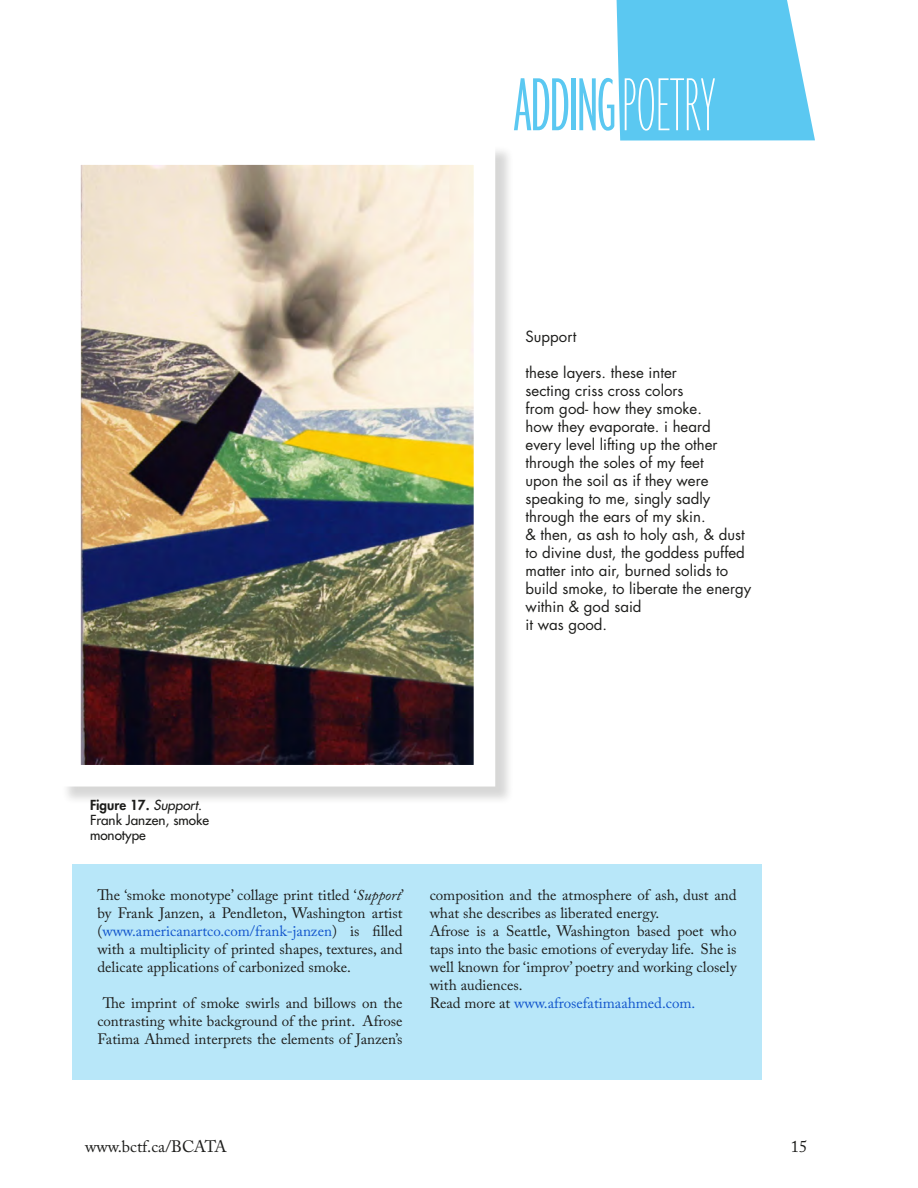
<style>
.page{position:relative;width:918px;height:1188px;background:#fff}
.page>*{position:absolute;margin:0;border:0;box-sizing:border-box;transform-origin:0 0}
.t1{font:300 ultra-condensed 81.45px "Agenda";letter-spacing:-.02em;color:#5bc8f1}
.t2{font:16.5px "Adobe Caslon Pro";color:#1d1d1b}
.Body{font:15px/18px "Adobe Caslon Pro";color:#1d1d1b;text-align:justify}
.Body-2{font:15px "Futura Std";color:#1d1d1b}
.Body-3{font:15px "Adobe Caslon Pro";color:#15c}
.caption_medium{font:500 13.5px/15px "Futura Std";color:#1d1d1b}
.s1{font-weight:100;color:#fff}
.s2{font-weight:800}
.s3{font-style:italic}
.s4{color:#15c}
.s5{color:#1d1d1b}
</style>
<div class="page">
<svg style="left:617px;top:0;width:198px;height:141px;background:#68ccf2"></svg>
<div style="left:62px;top:146px;width:452px;height:659px;background:#1d1d1b;opacity:.18"></div>
<img style="left:69px;top:153px;width:437px;height:644px">
<div style="left:72px;top:865px;width:690px;height:215px;background:#b8e7f9"></div>
<p class="t1" style="left:513px;top:63px;width:205px">ADDING <span class="s1">POETRY</span></p>
<p class="Body-2" style="left:526px;top:327px;width:52px">Support</p>
<p class="Body-2" style="left:526px;top:363px;width:153px">these layers. these inter</p>
<p class="Body-2" style="left:526px;top:381px;width:159px">secting criss cross colors</p>
<p class="Body-2" style="left:526px;top:399px;width:178px">from god- how they smoke.</p>
<p class="Body-2" style="left:526px;top:417px;width:187px">how they evaporate. i heard</p>
<p class="Body-2" style="left:526px;top:435px;width:194px">every level lifting up the other</p>
<p class="Body-2" style="left:526px;top:453px;width:180px">through the soles of my feet</p>
<p class="Body-2" style="left:526px;top:471px;width:184px">upon the soil as if they were</p>
<p class="Body-2" style="left:526px;top:489px;width:186px">speaking to me, singly sadly</p>
<p class="Body-2" style="left:526px;top:507px;width:182px">through the ears of my skin.</p>
<p class="Body-2" style="left:526px;top:525px;width:221px">&amp; then, as ash to holy ash, &amp; dust</p>
<p class="Body-2" style="left:526px;top:543px;width:221px">to divine dust, the goddess puffed</p>
<p class="Body-2" style="left:526px;top:561px;width:204px">matter into air, burned solids to</p>
<p class="Body-2" style="left:526px;top:579px;width:227px">build smoke, to liberate the energy</p>
<p class="Body-2" style="left:526px;top:597px;width:117px">within &amp; god said</p>
<p class="Body-2" style="left:526px;top:615px;width:83px">it was good.</p>
<p class="caption_medium" style="left:90px;top:798px;width:121px"><span class="s2">Figure 17.</span> <span class="s3">Support</span>.<br>Frank Janzen, smoke monotype</p>
<p class="Body" style="left:97px;top:886px;width:308px">The ‘smoke monotype’ collage print titled ‘<span class="s3">Support</span>’ by Frank Janzen, a Pendleton, Washington artist (<span class="s4">www.americanartco.com/frank-janzen</span>) is filled with a multiplicity of printed shapes, textures, and delicate applications of carbonized smoke.</p>
<p class="Body" style="left:97px;top:994px;width:307px;text-align:center">The imprint of smoke swirls and billows on the contrasting white background of the print. Afrose<br>Fatima Ahmed interprets the elements of Janzen’s</p>
<p class="Body" style="left:430px;top:886px;width:308px">composition and the atmosphere of ash, dust and what she describes as liberated energy.</p>
<p class="Body" style="left:430px;top:922px;width:308px">Afrose is a Seattle, Washington based poet who taps into the basic emotions of everyday life. She is well known for ‘improv’ poetry and working closely with audiences.</p>
<p class="Body-3" style="left:430px;top:994px;width:267px"><span class="s5">Read more at</span> www.afrosefatimaahmed.com.</p>
<p class="t2" style="left:85px;top:1137px;width:143px">www.bctf.ca/BCATA</p>
<p class="t2" style="left:791px;top:1137px;width:18px">15</p>
</div>
